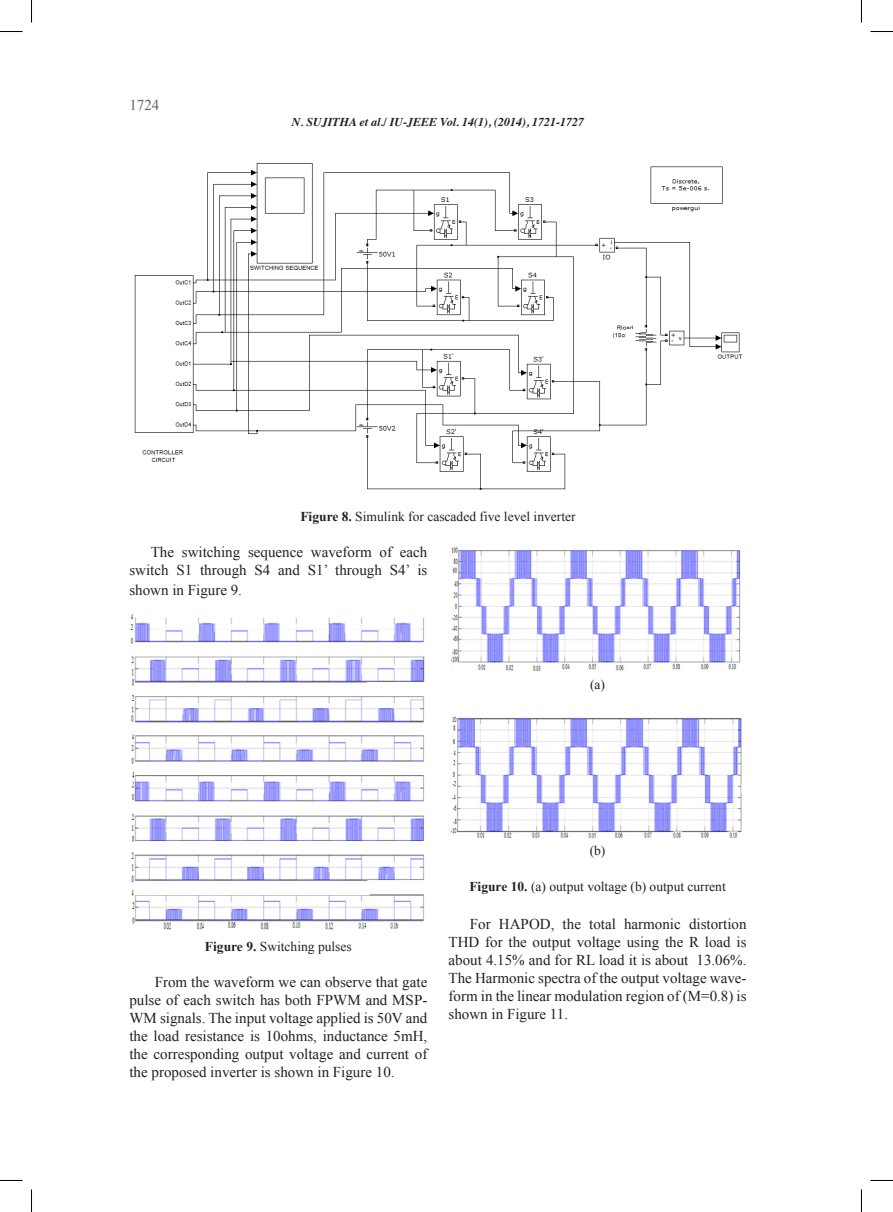
<style>
.page{position:relative;width:893px;height:1212px;background:#fff}
.page>*{position:absolute;margin:0;border:0;box-sizing:border-box;transform-origin:0 0}
.t1{font:15px/18px "Times New Roman";color:#231f20;text-align:justify}
.t2{font:15px "Times New Roman";color:#636366}
.t3{font:13.5px "Times New Roman";color:#231f20}
.t4{font:italic 700 12px "Times";color:#231f20}
.s1{font-weight:700}
</style>
<div class="page">
<img style="left:134px;top:163px;width:609px;height:327px">
<img style="left:130px;top:614px;width:295px;height:316px">
<img style="left:450px;top:547px;width:291px;height:124px">
<img style="left:450px;top:716px;width:292px;height:122px">
<svg style="left:0;top:31px;width:22px;height:1px"></svg>
<svg style="left:870px;top:31px;width:22px;height:1px"></svg>
<svg style="left:31px;top:0;width:1px;height:22px"></svg>
<svg style="left:31px;top:1189px;width:1px;height:22px"></svg>
<p class="t2" style="left:129px;top:95px;width:31px">1724</p>
<p class="t4" style="left:291px;top:110px;width:294px">N. SUJITHA et al./ IU-JEEE Vol. 14(1), (2014), 1721-1727</p>
<p class="t3" style="left:300px;top:507px;width:276px"><span class="s1">Figure 8.</span> Simulink for cascaded five level inverter</p>
<p class="t1" style="left:129px;top:542px;width:299px;text-align:right">The switching sequence waveform of each switch S1 through S4 and S1’ through S4’ is</p>
<p class="t1" style="left:129px;top:580px;width:114px">shown in Figure 9.</p>
<p class="t3" style="left:590px;top:675px;width:16px">(a)</p>
<p class="t3" style="left:205px;top:936px;width:148px"><span class="s1">Figure 9.</span> Switching pulses</p>
<p class="t1" style="left:129px;top:972px;width:299px;text-indent:25px">From the waveform we can observe that gate pulse of each switch has both FPWM and MSP-WM signals. The input voltage applied is 50V and the load resistance is 10ohms, inductance 5mH, the corresponding output voltage and current of the proposed inverter is shown in Figure 10.</p>
<p class="t3" style="left:589px;top:841px;width:17px">(b)</p>
<p class="t3" style="left:469px;top:877px;width:258px"><span class="s1">Figure 10.</span> (a) output voltage (b) output current</p>
<p class="t1" style="left:448px;top:914px;width:299px;text-indent:21px">For HAPOD, the total harmonic distortion THD for the output voltage using the R load is about 4.15% and for RL load it is about 13.06%.<br>The Harmonic spectra of the output voltage wave&shy;form in the linear modulation region of (M=0.8) is shown in Figure 11.</p>
</div>
